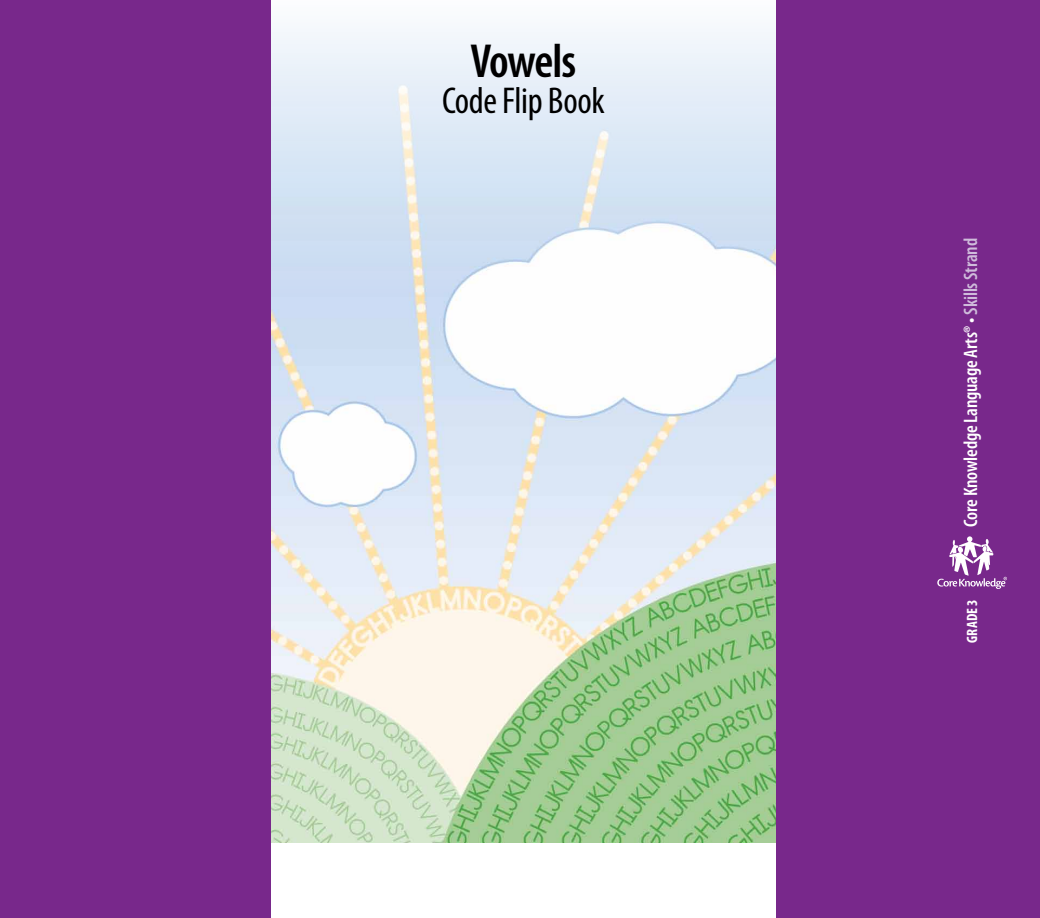
<style>
.page{position:relative;width:1040px;height:918px;background:#fff}
.page>*{position:absolute;margin:0;border:0;box-sizing:border-box;transform-origin:0 0}
.t1{font:600 condensed 48px "Myriad Pro";letter-spacing:-.03em;color:#000}
.t2{font:condensed 37.5px "Myriad Pro";letter-spacing:-.01em;color:#000}
.t3{font:600 condensed 19.5px "Myriad Pro";letter-spacing:-.01em;color:#fff}
.t4{font:700 condensed 15px "Myriad Pro";letter-spacing:.01em;color:#fff}
.s1{color:#cfbcdb}
</style>
<div class="page">
<img style="left:270px;top:297px;width:506px;height:545px">
<svg style="left:270px;top:0;width:506px;height:297px"></svg>
<div style="left:0;top:0;width:270px;height:918px;background:#78288b"></div>
<div style="left:776px;top:0;width:264px;height:918px;background:#78288b"></div>
<svg style="left:937px;top:536px;width:69px;height:53px"></svg>
<h1 class="t1" style="left:470px;top:31px;width:107px">Vowels</h1>
<h2 class="t2" style="left:442px;top:77px;width:164px">Code Flip Book</h2>
<p class="t3" style="left:958px;top:527px;width:290px;rotate:-90deg">Core Knowledge Language Arts® • <span class="s1">Skills Strand</span></p>
<p class="t4" style="left:962px;top:643px;width:45px;rotate:-90deg">Grade 3</p>
</div>
